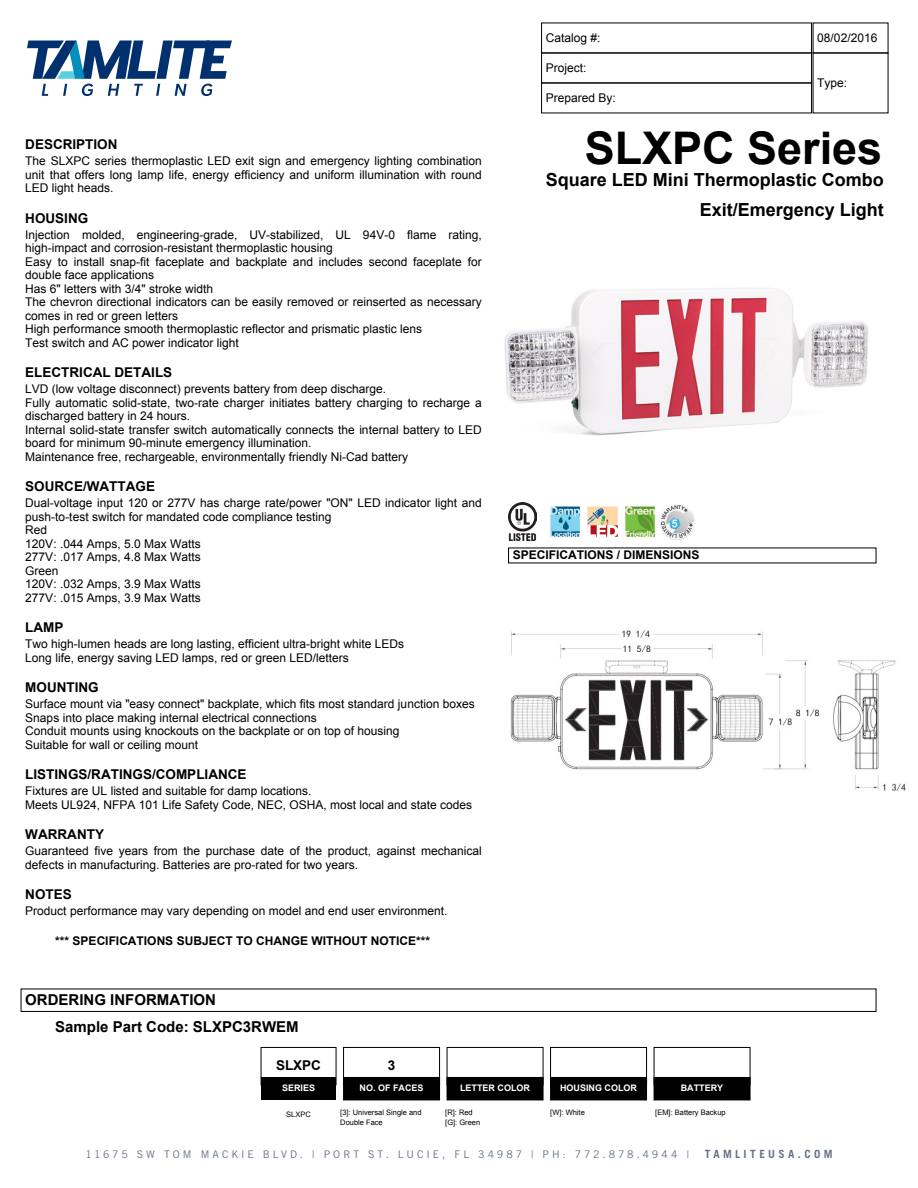
<style>
.page{position:relative;width:918px;height:1188px;background:#fff}
.page>*{position:absolute;margin:0;border:0;box-sizing:border-box;transform-origin:0 0}
.t1{font:700 45px "Arial";color:#000}
.t2{font:700 18px/30px "Arial";color:#000;text-align:right}
.t3{font:700 15px/27px "Arial";color:#000}
.t4{font:700 13.5px "Arial";color:#000}
.t5{font:12px/13.5px "Arial";color:#000}
.t6{font:700 12px "Arial";color:#000}
.t7{font:700 11.25px "Trade Gothic LT Std";letter-spacing:.3em;color:#667287}
.t8{font:10.5px "Trade Gothic LT Std";letter-spacing:.28em;color:#667287}
.t9{font:700 9px "Arial";color:#fff}
.t10{font:7.5px/10.5px "Arial";color:#000}
</style>
<div class="page">
<div style="left:541px;top:23px;width:271px;height:30px;border:1px solid #000"></div>
<div style="left:813px;top:23px;width:75px;height:30px;border:1px solid #000"></div>
<div style="left:541px;top:53px;width:271px;height:30px;border:1px solid #000"></div>
<img style="left:504px;top:288px;width:365px;height:148px">
<img style="left:509px;top:503px;width:28px;height:37px">
<img style="left:550px;top:505px;width:145px;height:35px">
<img style="left:510px;top:630px;width:396px;height:161px">
<div style="left:21px;top:989px;width:855px;height:23px;border:1px solid #000"></div>
<div style="left:261px;top:1047px;width:75px;height:38px;border:1px solid #000"></div>
<div style="left:343px;top:1047px;width:97px;height:38px;border:1px solid #000"></div>
<div style="left:447px;top:1047px;width:96px;height:38px;border:1px solid #000"></div>
<div style="left:550px;top:1047px;width:97px;height:38px;border:1px solid #000"></div>
<div style="left:654px;top:1047px;width:96px;height:38px;border:1px solid #000"></div>
<div style="left:261px;top:1077px;width:75px;height:23px;background:#000"></div>
<div style="left:344px;top:1077px;width:96px;height:23px;background:#000"></div>
<div style="left:447px;top:1077px;width:96px;height:23px;background:#000"></div>
<div style="left:551px;top:1077px;width:96px;height:23px;background:#000"></div>
<div style="left:654px;top:1077px;width:96px;height:23px;background:#000"></div>
<svg style="left:27px;top:40px;width:205px;height:56px"></svg>
<p class="t4" style="left:25px;top:136px;width:94px">DESCRIPTION</p>
<p class="t5" style="left:25px;top:154px;width:458px;text-align:justify">The SLXPC series thermoplastic LED exit sign and emergency lighting combination unit that offers long lamp life, energy efficiency and uniform illumination with round LED light heads.</p>
<p class="t4" style="left:25px;top:209px;width:65px">HOUSING</p>
<p class="t5" style="left:25px;top:228px;width:458px">Injection molded, engineering-grade, UV-stabilized, UL 94V-0 flame rating, high-impact and corrosion-resistant thermoplastic housing<br>Easy to install snap-fit faceplate and backplate and includes second faceplate for double face applications<br>Has 6" letters with 3/4" stroke width<br>The chevron directional indicators can be easily removed or reinserted as necessary comes in red or green letters<br>High performance smooth thermoplastic reflector and prismatic plastic lens<br>Test switch and AC power indicator light</p>
<p class="t4" style="left:25px;top:364px;width:149px">ELECTRICAL DETAILS</p>
<p class="t5" style="left:25px;top:382px;width:458px">LVD (low voltage disconnect) prevents battery from deep discharge.<br>Fully automatic solid-state, two-rate charger initiates battery charging to recharge a discharged battery in 24 hours.<br>Internal solid-state transfer switch automatically connects the internal battery to LED board for minimum 90-minute emergency illumination.<br>Maintenance free, rechargeable, environmentally friendly Ni-Cad battery</p>
<p class="t4" style="left:25px;top:478px;width:131px">SOURCE/WATTAGE</p>
<p class="t5" style="left:25px;top:496px;width:458px">Dual-voltage input 120 or 277V has charge rate/power "ON" LED indicator light and push-to-test switch for mandated code compliance testing<br>Red<br>120V: .044 Amps, 5.0 Max Watts<br>277V: .017 Amps, 4.8 Max Watts<br>Green<br>120V: .032 Amps, 3.9 Max Watts<br>277V: .015 Amps, 3.9 Max Watts</p>
<p class="t4" style="left:25px;top:619px;width:40px">LAMP</p>
<p class="t5" style="left:25px;top:637px;width:380px">Two high-lumen heads are long lasting, efficient ultra-bright white LEDs<br>Long life, energy saving LED lamps, red or green LED/letters</p>
<p class="t4" style="left:25px;top:679px;width:75px">MOUNTING</p>
<p class="t5" style="left:25px;top:697px;width:451px">Surface mount via "easy connect" backplate, which fits most standard junction boxes Snaps into place making internal electrical connections<br>Conduit mounts using knockouts on the backplate or on top of housing<br>Suitable for wall or ceiling mount</p>
<p class="t4" style="left:25px;top:766px;width:223px">LISTINGS/RATINGS/COMPLIANCE</p>
<p class="t5" style="left:25px;top:784px;width:448px">Fixtures are UL listed and suitable for damp locations.<br>Meets UL924, NFPA 101 Life Safety Code, NEC, OSHA, most local and state codes</p>
<p class="t4" style="left:25px;top:826px;width:80px">WARRANTY</p>
<p class="t5" style="left:25px;top:844px;width:458px">Guaranteed five years from the purchase date of the product, against mechanical defects in manufacturing. Batteries are pro-rated for two years.</p>
<p class="t4" style="left:25px;top:886px;width:48px">NOTES</p>
<p class="t5" style="left:25px;top:904px;width:424px">Product performance may vary depending on model and end user environment.</p>
<p class="t6" style="left:55px;top:933px;width:376px">*** SPECIFICATIONS SUBJECT TO CHANGE WITHOUT NOTICE***</p>
<p class="t5" style="left:546px;top:31px;width:56px">Catalog #:</p>
<p class="t5" style="left:817px;top:31px;width:62px">08/02/2016</p>
<p class="t5" style="left:546px;top:61px;width:42px">Project:</p>
<p class="t5" style="left:817px;top:76px;width:32px">Type:</p>
<p class="t5" style="left:546px;top:91px;width:72px">Prepared By:</p>
<p class="t1" style="left:585px;top:119px;width:299px">SLXPC Series</p>
<p class="t2" style="left:546px;top:165px;width:340px">Square LED Mini Thermoplastic Combo<br>Exit/Emergency Light</p>
<p class="t6" style="left:513px;top:547px;width:188px">SPECIFICATIONS / DIMENSIONS</p>
<p class="t3" style="left:55px;top:986px;width:245px;text-indent:-30px">ORDERING INFORMATION<br>Sample Part Code: SLXPC3RWEM</p>
<p class="t4" style="left:276px;top:1057px;width:47px">SLXPC</p>
<p class="t4" style="left:388px;top:1057px;width:9px">3</p>
<p class="t9" style="left:282px;top:1082px;width:35px">SERIES</p>
<p class="t9" style="left:360px;top:1082px;width:66px">NO. OF FACES</p>
<p class="t9" style="left:460px;top:1082px;width:72px">LETTER COLOR</p>
<p class="t9" style="left:560px;top:1082px;width:79px">HOUSING COLOR</p>
<p class="t9" style="left:681px;top:1082px;width:44px">BATTERY</p>
<p class="t10" style="left:286px;top:1109px;width:26px">SLXPC</p>
<p class="t10" style="left:340px;top:1107px;width:83px">[3]: Universal Single and<br>Double Face</p>
<p class="t10" style="left:445px;top:1107px;width:37px">[R]: Red [G]: Green</p>
<p class="t10" style="left:550px;top:1107px;width:36px">[W]: White</p>
<p class="t10" style="left:655px;top:1107px;width:72px">[EM]: Battery Backup</p>
<p class="t8" style="left:86px;top:1148px;width:605px">11675 SW TOM MACKIE BLVD. | PORT ST. LUCIE, FL 34987 | PH: 772.878.4944 |</p>
<p class="t7" style="left:705px;top:1147px;width:129px">TAMLITEUSA.COM</p>
</div>
